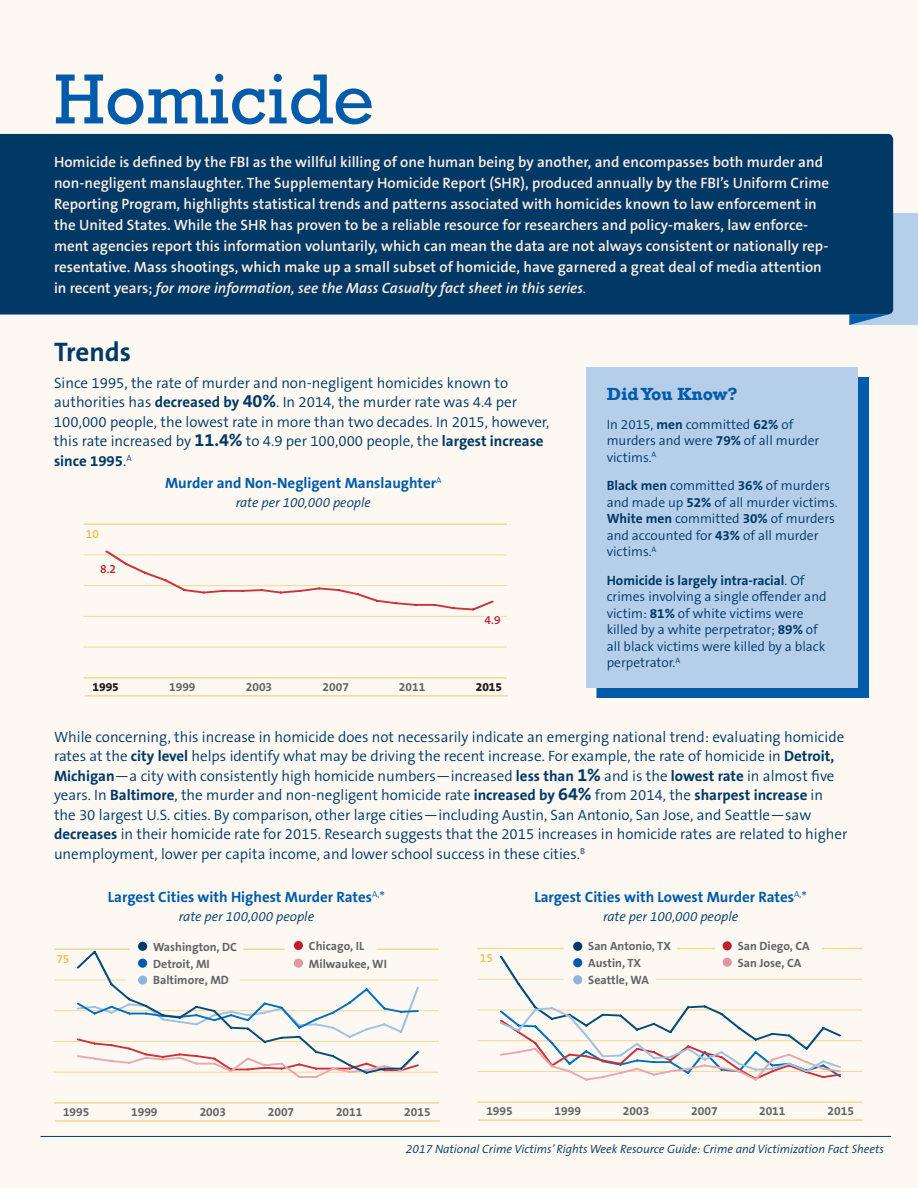
<style>
.page{position:relative;width:918px;height:1188px;background:#fdf8f1}
.page>*{position:absolute;margin:0;border:0;box-sizing:border-box;transform-origin:0 0}
.t1{font:72px "Rockwell";color:#005baa}
.t2{font:700 27px "The Sans B W7";color:#003966}
.t3{font:700 18px "Rockwell";color:#005baa}
.t4{font:300 15px/19.5px "The Sans B W4";color:#003966}
.t5{font:600 15px/21px "The Sans B W6";color:#fcf0e4}
.t6{font:700 15px "The Sans B W7";color:#005baa}
.t7{font:300 13.5px/16.5px "The Sans B W4";color:#003966}
.t8{font:italic 300 13.5px "The Sans B W4";color:#003966}
.t9{font:700 12px/16.8px "The Sans B W7";color:#636366}
.t10{font:italic 300 12px "The Sans B W4";color:#003966}
.t11{font:800 12px "The Sans B W8";color:#231f20}
.t12{font:600 12px "The Sans B W6";color:#bf1e2e}
.t13{font:12px "The Sans B W5 Plain";color:#f4b52e}
.s1{font-style:italic}
.s2{font-family:"The Sans B W4";font-weight:300;font-style:italic}
.s3{font-family:"The Sans B W7";font-weight:700}
.s4{font-family:"The Sans B W7";font-weight:700;font-size:18px}
.s5{font-family:"The Sans B W4";font-weight:300}
</style>
<div class="page">
<div style="left:849px;top:214px;width:69px;height:111px;background:#b5cee9"></div>
<svg style="left:849px;top:314px;width:39px;height:11px"></svg>
<div style="left:597px;top:377px;width:272px;height:321px;background:#005baa"></div>
<div style="left:586px;top:367px;width:272px;height:321px;background:#b5cee9"></div>
<div style="left:0;top:134px;width:893px;height:180px;background:#003966"></div>
<hr style="left:40px;top:1136px;width:851px;height:1px;background:#003966">
<hr style="left:83px;top:647px;width:424px;height:1px;background:#f9d795">
<hr style="left:83px;top:616px;width:424px;height:1px;background:#f9d795">
<hr style="left:83px;top:555px;width:424px;height:1px;background:#f9d795">
<hr style="left:83px;top:523px;width:424px;height:2px;background:#f9d795">
<hr style="left:84px;top:695px;width:424px;height:2px;background:#f9d795">
<hr style="left:83px;top:677px;width:424px;height:2px;background:#f9d795">
<hr style="left:83px;top:585px;width:424px;height:1px;background:#f9d795">
<svg style="left:99px;top:550px;width:402px;height:66px"></svg>
<div style="left:485px;top:615px;width:16px;height:11px;background:#fdf8f1"></div>
<hr style="left:54px;top:1072px;width:385px;height:1px;background:#f9d795">
<hr style="left:54px;top:1041px;width:385px;height:1px;background:#f9d795">
<hr style="left:240px;top:980px;width:199px;height:1px;background:#f9d795">
<hr style="left:376px;top:949px;width:63px;height:1px;background:#f9d795">
<hr style="left:55px;top:1120px;width:385px;height:2px;background:#f9d795">
<hr style="left:54px;top:1102px;width:385px;height:2px;background:#f9d795">
<hr style="left:54px;top:1010px;width:385px;height:1px;background:#f9d795">
<div style="left:138px;top:942px;width:9px;height:9px;background:#003966;border-radius:50%"></div>
<div style="left:294px;top:941px;width:9px;height:9px;background:#bf1e2e;border-radius:50%"></div>
<hr style="left:54px;top:980px;width:71px;height:1px;background:#f9d795">
<hr style="left:54px;top:949px;width:76px;height:1px;background:#f9d795">
<svg style="left:70px;top:949px;width:356px;height:129px"></svg>
<hr style="left:477px;top:1071px;width:385px;height:1px;background:#f9d795">
<hr style="left:477px;top:1040px;width:385px;height:1px;background:#f9d795">
<hr style="left:656px;top:979px;width:206px;height:1px;background:#f9d795">
<hr style="left:478px;top:1119px;width:385px;height:2px;background:#f9d795">
<hr style="left:477px;top:1101px;width:385px;height:2px;background:#f9d795">
<hr style="left:477px;top:1010px;width:385px;height:1px;background:#f9d795">
<div style="left:573px;top:942px;width:9px;height:9px;background:#003966;border-radius:50%"></div>
<div style="left:723px;top:941px;width:9px;height:9px;background:#bf1e2e;border-radius:50%"></div>
<hr style="left:822px;top:948px;width:40px;height:1px;background:#f9d795">
<hr style="left:477px;top:948px;width:87px;height:1px;background:#f9d795">
<hr style="left:677px;top:948px;width:38px;height:1px;background:#f9d795">
<hr style="left:477px;top:979px;width:87px;height:1px;background:#f9d795">
<svg style="left:493px;top:955px;width:354px;height:126px"></svg>
<p class="t1" style="left:54px;top:58px;width:322px">Homicide</p>
<p class="t5" style="left:54px;top:151px;width:777px">Homicide is defined by the FBI as the willful killing of one human being by another, and encompasses both murder and non-negligent manslaughter. The Supplementary Homicide Report (SHR), produced annually by the FBI’s Uniform Crime Reporting Program, highlights statistical trends and patterns associated with homicides known to law enforcement in the United States. While the SHR has proven to be a reliable resource for researchers and policy-makers, law enforce&shy;ment agencies report this information voluntarily, which can mean the data are not always consistent or nationally rep&shy;resentative. Mass shootings, which make up a small subset of homicide, have garnered a great deal of media attention in recent years; <span class="s1">for more information, see the Mass Casualty fact sheet in this series</span><span class="s2">.</span></p>
<p class="t2" style="left:54px;top:335px;width:79px">Trends</p>
<p class="t4" style="left:54px;top:373px;width:497px">Since 1995, the rate of murder and non-negligent homicides known to authorities has <span class="s3">decreased by</span> <span class="s4">40%</span>. In 2014, the murder rate was 4.4 per 100,000 people, the lowest rate in more than two decades. In 2015, however, this rate increased by <span class="s4">11.4%</span> to 4.9 per 100,000 people, the <span class="s3">largest increase since 1995</span>.<sup>A</sup></p>
<p class="t3" style="left:607px;top:383px;width:132px">Did You Know?</p>
<p class="t7" style="left:607px;top:416px;width:214px">In 2015, <span class="s3">men</span> committed <span class="s3">62%</span> of murders and were <span class="s3">79%</span> of all murder victims.<sup>A</sup></p>
<p class="t7" style="left:607px;top:478px;width:233px"><span class="s3">Black men</span> committed <span class="s3">36%</span> of murders and made up <span class="s3">52%</span> of all murder victims.<br><span class="s3">White men</span> committed <span class="s3">30%</span> of murders and accounted for <span class="s3">43%</span> of all murder victims.<sup>A</sup></p>
<p class="t7" style="left:607px;top:572px;width:221px"><span class="s3">Homicide is largely intra-racial</span>. Of crimes involving a single offender and victim: <span class="s3">81%</span> of white victims were killed by a white perpetrator; <span class="s3">89%</span> of all black victims were killed by a black perpetrator.<sup>A</sup></p>
<p class="t6" style="left:165px;top:473px;width:278px">Murder and Non-Negligent Manslaughter<sup>A</sup></p>
<p class="t8" style="left:236px;top:495px;width:137px">rate per 100,000 people</p>
<p class="t13" style="left:86px;top:526px;width:15px">10</p>
<p class="t12" style="left:100px;top:562px;width:18px">8.2</p>
<p class="t12" style="left:485px;top:612px;width:18px">4.9</p>
<p class="t11" style="left:92px;top:679px;width:28px">1995</p>
<p class="t9" style="left:169px;top:678px;width:28px">1999</p>
<p class="t9" style="left:246px;top:678px;width:28px">2003</p>
<p class="t9" style="left:323px;top:678px;width:28px">2007</p>
<p class="t9" style="left:399px;top:678px;width:28px">2011</p>
<p class="t11" style="left:476px;top:679px;width:28px">2015</p>
<p class="t4" style="left:54px;top:727px;width:795px">While concerning, this increase in homicide does not necessarily indicate an emerging national trend: evaluating homicide rates at the <span class="s3">city level</span> helps identify what may be driving the recent increase. For example, the rate of homicide in <span class="s3">Detroit, Michigan</span>—a city with consistently high homicide numbers—increased <span class="s3">less than</span> <span class="s4">1%</span> and is the <span class="s3">lowest rate</span> in almost five years. In <span class="s3">Baltimore</span>, the murder and non-negligent homicide rate <span class="s3">increased by</span> <span class="s4">64%</span> from 2014, the <span class="s3">sharpest increase</span> in the 30 largest U.S. cities. By comparison, other large cities—including Austin, San Antonio, San Jose, and Seattle—saw <span class="s3">decreases</span> in their homicide rate for 2015. Research suggests that the 2015 increases in homicide rates are related to higher unemployment, lower per capita income, and lower school success in these cities.<sup>B</sup></p>
<p class="t13" style="left:56px;top:951px;width:15px">75</p>
<p class="t6" style="left:108px;top:887px;width:279px">Largest Cities with Highest Murder Rates<sup>A,</sup><span class="s5">*</span></p>
<p class="t8" style="left:179px;top:909px;width:137px">rate per 100,000 people</p>
<p class="t9" style="left:153px;top:938px;width:85px">Washington, DC<br>Detroit, MI<br>Baltimore, MD</p>
<p class="t9" style="left:309px;top:937px;width:79px;line-height:17.5px">Chicago, IL<br>Milwaukee, WI</p>
<p class="t13" style="left:480px;top:950px;width:15px">15</p>
<p class="t6" style="left:534px;top:887px;width:274px">Largest Cities with Lowest Murder Rates<sup>A,</sup><span class="s5">*</span></p>
<p class="t8" style="left:603px;top:909px;width:137px">rate per 100,000 people</p>
<p class="t9" style="left:588px;top:937px;width:84px">San Antonio, TX<br>Austin, TX<br>Seattle, WA</p>
<p class="t9" style="left:738px;top:938px;width:73px;line-height:16.4px">San Diego, CA<br>San Jose, CA</p>
<p class="t9" style="left:63px;top:1103px;width:28px">1995</p>
<p class="t9" style="left:131px;top:1103px;width:28px">1999</p>
<p class="t9" style="left:200px;top:1103px;width:28px">2003</p>
<p class="t9" style="left:268px;top:1103px;width:28px">2007</p>
<p class="t9" style="left:336px;top:1103px;width:28px">2011</p>
<p class="t9" style="left:404px;top:1103px;width:28px">2015</p>
<p class="t9" style="left:486px;top:1103px;width:28px">1995</p>
<p class="t9" style="left:555px;top:1103px;width:28px">1999</p>
<p class="t9" style="left:623px;top:1103px;width:28px">2003</p>
<p class="t9" style="left:691px;top:1103px;width:28px">2007</p>
<p class="t9" style="left:759px;top:1103px;width:28px">2011</p>
<p class="t9" style="left:828px;top:1103px;width:28px">2015</p>
<p class="t10" style="left:406px;top:1142px;width:480px">2017 National Crime Victims’ Rights Week Resource Guide: Crime and Victimization Fact Sheets</p>
</div>
